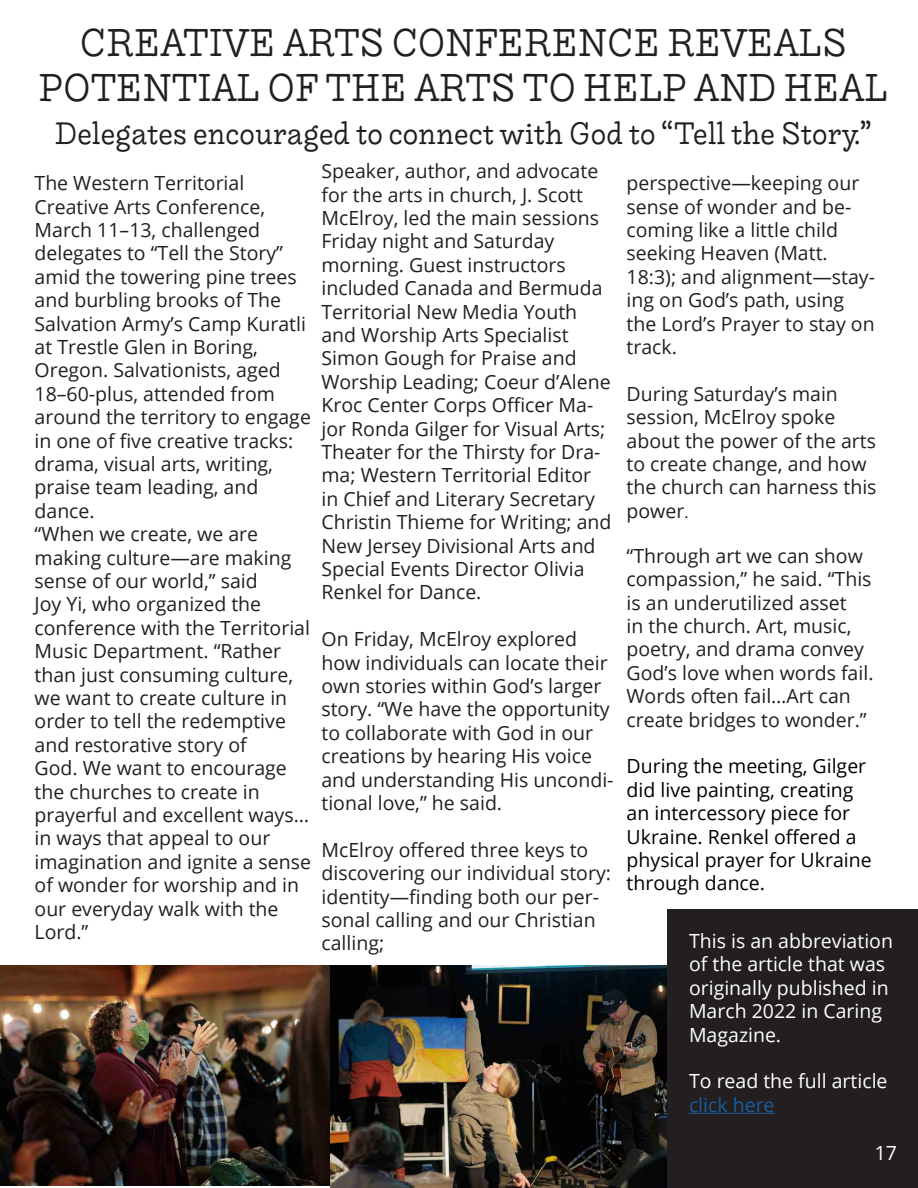
<style>
.page{position:relative;width:918px;height:1188px;background:#fff}
.page>*{position:absolute;margin:0;border:0;box-sizing:border-box;transform-origin:0 0}
.t1{font:37.5px "Liebe Ruth";letter-spacing:.005em;color:#231f20}
.t2{font:30px "Liebe Ruth";color:#231f20}
.t3{font:19.5px/23.4px "Open Sans";color:#231f20}
.t4{font:19.5px/23.4px "Open Sans";color:#000}
.t5{font:19.5px/23.4px "Open Sans";color:#fff}
.t6{font:19.5px "Open Sans";color:#175d9e}
.s1{font-family:"Minion Pro";font-size:18px}
</style>
<div class="page">
<img style="left:0;top:966px;width:330px;height:220px">
<img style="left:330px;top:966px;width:337px;height:222px">
<div style="left:667px;top:909px;width:251px;height:279px;background:#231f20"></div>
<hr style="left:689px;top:1113px;width:86px;height:1px;background:#175d9e">
<p class="t1" style="left:80px;top:21px;width:768px">CREATIVE ARTS CONFERENCE REVEALS</p>
<p class="t1" style="left:39px;top:66px;width:851px">POTENTIAL OF THE ARTS TO HELP AND HEAL</p>
<p class="t2" style="left:55px;top:117px;width:818px">Delegates encouraged to connect with God to “Tell the Story.”</p>
<p class="t3" style="left:35px;top:171px;width:278px">The Western Territorial<br>Creative Arts Conference,<br>March 11–13, challenged delegates to “Tell the Story” amid the towering pine trees and burbling brooks of The<br>Salvation Army’s Camp Kuratli at Trestle Glen in Boring,<br>Oregon. Salvationists, aged<br>18–60-plus, attended from around the territory to engage in one of five creative tracks: drama, visual arts, writing, praise team leading, and dance.</p>
<p class="t3" style="left:35px;top:522px;width:278px">“When we create, we are making culture—are making sense of our world,” said<br>Joy Yi, who organized the conference with the Territorial<br>Music Department. “Rather than just consuming culture, we want to create culture in order to tell the redemptive and restorative story of<br>God. We want to encourage the churches to create in prayerful and excellent ways… in ways that appeal to our imagination and ignite a sense of wonder for worship and in our everyday walk with the<br>Lord.”</p>
<p class="t3" style="left:321px;top:159px;width:291px">Speaker, author, and advocate for the arts in church, J. Scott<br>McElroy, led the main sessions<br>Friday night and Saturday morning. Guest instructors included Canada and Bermuda<br>Territorial New Media Youth and Worship Arts Specialist<br>Simon Gough for Praise and<br>Worship Leading; Coeur d’Alene<br>Kroc Center Corps Officer Ma&shy;jor Ronda Gilger for Visual Arts;<br>Theater for the Thirsty for Dra&shy;ma; Western Territorial Editor in Chief and Literary Secretary<br>Christin Thieme for Writing; and<br>New Jersey Divisional Arts and<br>Special Events Director Olivia<br>Renkel for Dance.</p>
<p class="t3" style="left:321px;top:627px;width:294px">On Friday, McElroy explored how individuals can locate their own stories within God’s larger story. “We have the opportunity to collaborate with God in our creations by hearing His voice and understanding His uncondi&shy;tional love,” he said.</p>
<p class="t3" style="left:321px;top:837px;width:291px">McElroy offered three keys to discovering our individual story: identity—finding both our per&shy;sonal calling and our Christian calling;</p>
<p class="t3" style="left:627px;top:171px;width:250px">perspective—keeping our sense of wonder and be&shy;coming like a little child seeking Heaven (Matt.<br>18:3); and alignment—stay&shy;ing on God’s path, using the Lord’s Prayer to stay on track.</p>
<p class="t3" style="left:627px;top:381px;width:251px">During Saturday’s main session, McElroy spoke about the power of the arts to create change, and how the church can harness this power<span class="s1">.</span></p>
<p class="t3" style="left:627px;top:543px;width:248px">“Through art we can show compassion,” he said. “This is an underutilized asset<br>in the church. Art, music, poetry, and drama convey<br>God’s love when words fail.<br>Words often fail…Art can create bridges to wonder.”</p>
<p class="t4" style="left:627px;top:754px;width:247px">During the meeting, Gilger did live painting, creating an intercessory piece for<br>Ukraine. Renkel offered a physical prayer for Ukraine through dance.</p>
<p class="t5" style="left:689px;top:929px;width:206px">This is an abbreviation of the article that was originally published in<br>March 2022 in Caring<br>Magazine.</p>
<p class="t5" style="left:689px;top:1069px;width:200px">To read the full article</p>
<p class="t6" style="left:689px;top:1091px;width:87px">click here</p>
<p class="t5" style="left:875px;top:1140px;width:24px">17</p>
</div>
